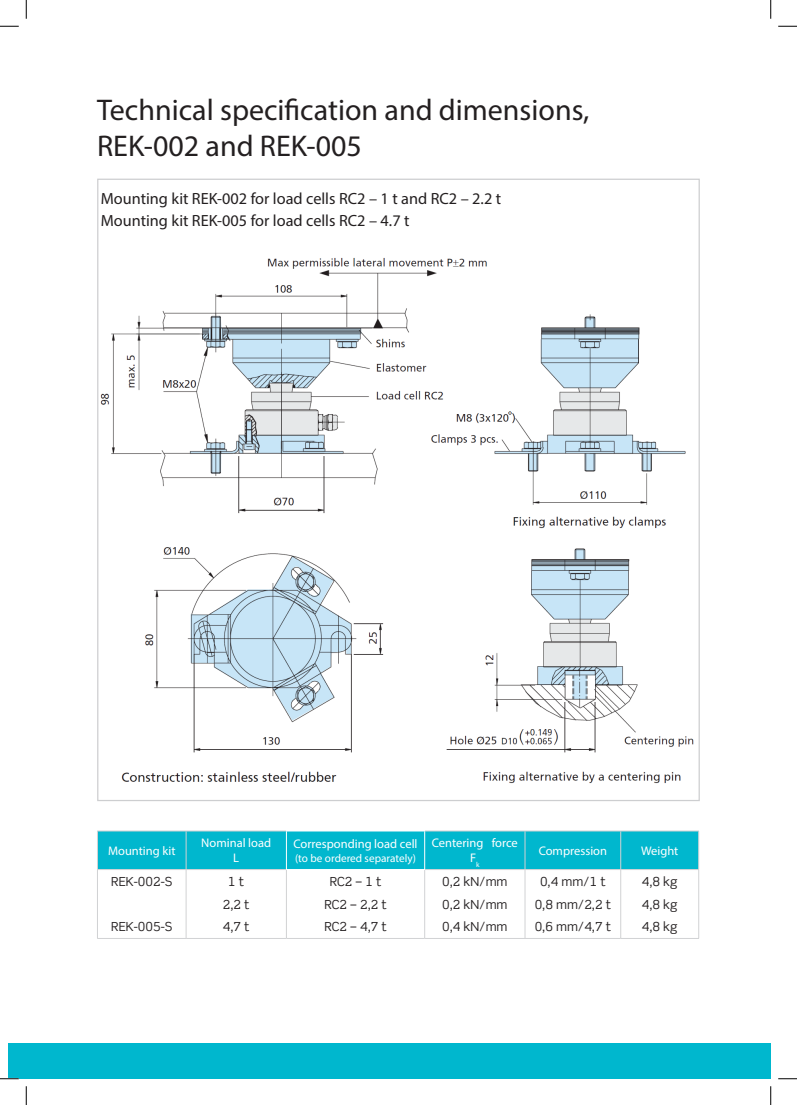
<style>
.page{position:relative;width:797px;height:1105px;background:#fff}
.page>*{position:absolute;margin:0;border:0;box-sizing:border-box;transform-origin:0 0}
.t1{font:30px/36px "Myriad Pro";color:#231f20}
.t2{font:16.25px/22.5px "Myriad Pro";color:#231f20}
.t3{font:12.5px/22.5px "Scene Std";color:#231f20;text-align:center}
.t4{font:12.5px/15px "Myriad Pro";color:#fff;text-align:center}
.t5{font:11.25px "Myriad Pro";color:#fff}
</style>
<div class="page">
<img style="left:121px;top:547px;width:573px;height:237px">
<div style="left:9px;top:1043px;width:17px;height:36px;background:#00b7ce"></div>
<div style="left:26px;top:1043px;width:744px;height:36px;background:#00b7ce"></div>
<img style="left:100px;top:258px;width:586px;height:271px">
<div style="left:98px;top:832px;width:600px;height:37px;background:#00b7ce"></div>
<svg style="left:185px;top:870px;width:437px;height:68px"></svg>
<hr style="left:97px;top:831px;width:89px;height:1px;background:#d1d2d4">
<hr style="left:97px;top:831px;width:1px;height:38px;background:#d1d2d4">
<hr style="left:186px;top:831px;width:100px;height:1px;background:#d1d2d4">
<hr style="left:186px;top:831px;width:1px;height:38px;background:#d1d2d4">
<hr style="left:425px;top:831px;width:100px;height:1px;background:#d1d2d4">
<hr style="left:525px;top:831px;width:95px;height:1px;background:#d1d2d4">
<hr style="left:524px;top:831px;width:1px;height:38px;background:#d1d2d4">
<hr style="left:620px;top:831px;width:79px;height:1px;background:#d1d2d4">
<hr style="left:620px;top:831px;width:1px;height:38px;background:#d1d2d4">
<hr style="left:698px;top:831px;width:1px;height:38px;background:#d1d2d4">
<hr style="left:97px;top:869px;width:89px;height:1px;background:#d1d2d4">
<hr style="left:97px;top:870px;width:1px;height:68px;background:#d1d2d4">
<hr style="left:186px;top:869px;width:100px;height:1px;background:#d1d2d4">
<hr style="left:186px;top:870px;width:1px;height:68px;background:#d1d2d4">
<hr style="left:286px;top:870px;width:1px;height:68px;background:#d1d2d4">
<hr style="left:425px;top:869px;width:100px;height:1px;background:#d1d2d4">
<hr style="left:424px;top:870px;width:1px;height:68px;background:#d1d2d4">
<hr style="left:525px;top:869px;width:95px;height:1px;background:#d1d2d4">
<hr style="left:524px;top:870px;width:1px;height:68px;background:#d1d2d4">
<hr style="left:620px;top:869px;width:79px;height:1px;background:#d1d2d4">
<hr style="left:620px;top:870px;width:1px;height:68px;background:#d1d2d4">
<hr style="left:698px;top:870px;width:1px;height:68px;background:#d1d2d4">
<hr style="left:97px;top:938px;width:89px;height:1px;background:#d1d2d4">
<hr style="left:186px;top:938px;width:100px;height:1px;background:#d1d2d4">
<hr style="left:286px;top:938px;width:138px;height:1px;background:#d1d2d4">
<hr style="left:424px;top:938px;width:101px;height:1px;background:#d1d2d4">
<hr style="left:525px;top:938px;width:95px;height:1px;background:#d1d2d4">
<hr style="left:620px;top:938px;width:79px;height:1px;background:#d1d2d4">
<hr style="left:286px;top:831px;width:1px;height:38px;background:#fff">
<hr style="left:424px;top:831px;width:1px;height:38px;background:#fff">
<svg style="left:0;top:25px;width:19px;height:2px"></svg>
<svg style="left:778px;top:25px;width:19px;height:2px"></svg>
<svg style="left:0;top:1078px;width:19px;height:1px"></svg>
<svg style="left:778px;top:1078px;width:19px;height:1px"></svg>
<svg style="left:25px;top:0;width:2px;height:19px"></svg>
<svg style="left:25px;top:1086px;width:2px;height:19px"></svg>
<svg style="left:770px;top:0;width:1px;height:19px"></svg>
<svg style="left:770px;top:1086px;width:1px;height:19px"></svg>
<h1 class="t1" style="left:97px;top:91px;width:494px">Technical specification and dimensions,<br>REK-002 and REK-005</h1>
<h2 class="t2" style="left:101px;top:187px;width:402px">Mounting kit REK-002 for load cells RC2 – 1 t and RC2 – 2.2 t<br>Mounting kit REK-005 for load cells RC2 – 4.7 t</h2>
<p class="t4" style="left:108px;top:843px;width:69px">Mounting kit</p>
<p class="t4" style="left:201px;top:835px;width:71px">Nominal load<br>L</p>
<p class="t4" style="left:293px;top:836px;width:125px">Corresponding load cell</p>
<p class="t5" style="left:295px;top:851px;width:122px">(to be ordered separately)</p>
<p class="t4" style="left:432px;top:835px;width:88px">Centering force<br>F<sub>k</sub></p>
<p class="t4" style="left:538px;top:843px;width:70px">Compression</p>
<p class="t4" style="left:641px;top:843px;width:39px">Weight</p>
<p class="t3" style="left:111px;top:870px;width:63px">REK-002-S</p>
<p class="t3" style="left:111px;top:915px;width:63px">REK-005-S</p>
<p class="t3" style="left:223px;top:870px;width:28px">1 t<br>2,2 t<br>4,7 t</p>
<p class="t3" style="left:324px;top:870px;width:64px">RC2 – 1 t<br>RC2 – 2,2 t<br>RC2 – 4,7 t</p>
<p class="t3" style="left:442px;top:870px;width:67px;text-align:justify">0,2 kN/mm 0,2 kN/mm 0,4 kN/mm</p>
<p class="t3" style="left:534px;top:870px;width:78px">0,4 mm/1 t<br>0,8 mm/2,2 t<br>0,6 mm/4,7 t</p>
<p class="t3" style="left:642px;top:870px;width:37px;text-align:justify">4,8 kg 4,8 kg 4,8 kg</p>
</div>
